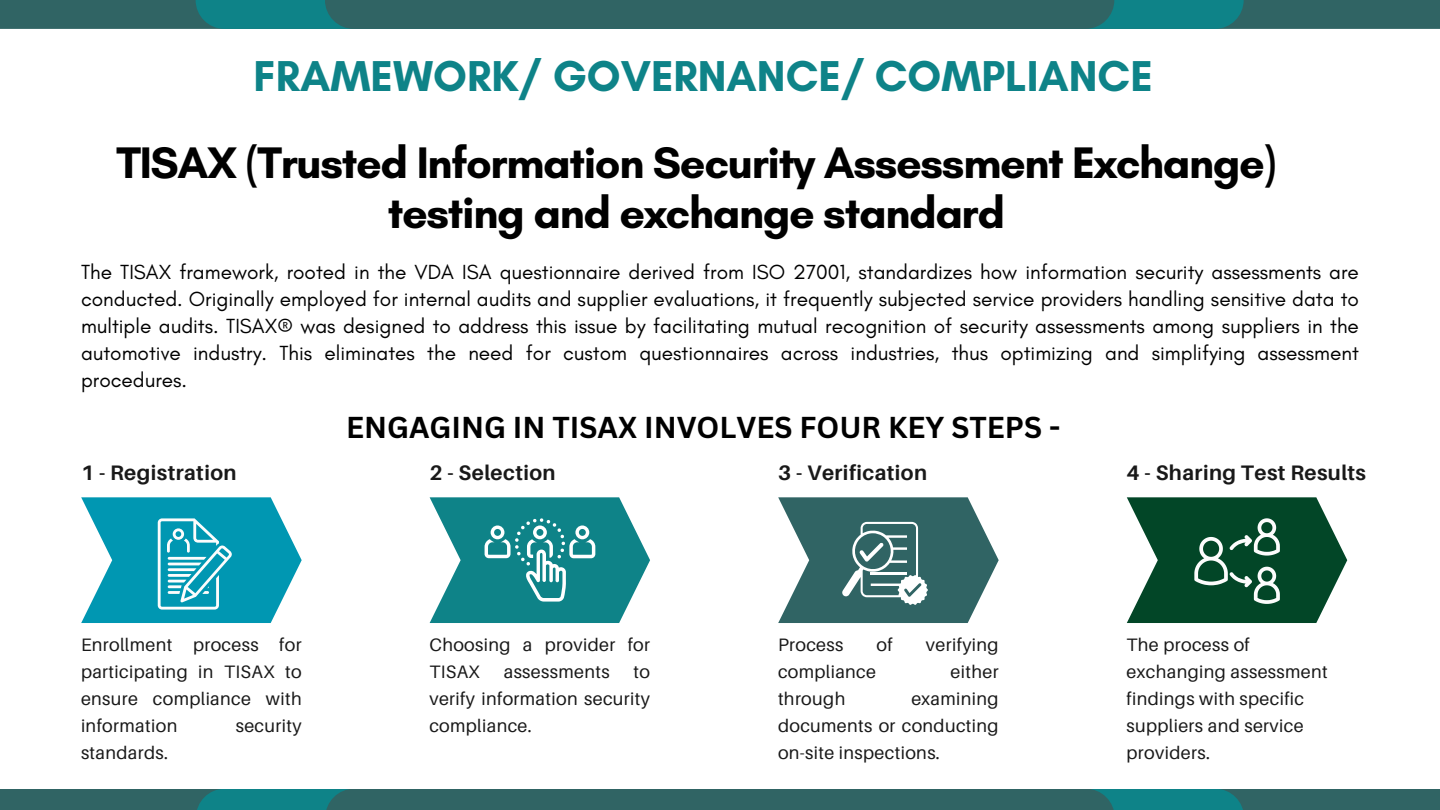
<style>
.page{position:relative;width:1440px;height:810px;background:#fff}
.page>*{position:absolute;margin:0;border:0;box-sizing:border-box;transform-origin:0 0}
.t1{font:700 45px/50.2px "Glacial Indifference";letter-spacing:-.03em;color:#000;text-align:center}
.t2{font:700 44px "Glacial Indifference";color:#0e8388}
.t3{font:700 29.4px "Canva Sans";color:#000}
.t4{font:700 21px "Aileron";letter-spacing:.02em;color:#191919}
.t5{font:20.8px/27px "Glacial Indifference";color:#000;text-align:justify}
.t6{font:18px/27px "Aileron";letter-spacing:.02em;color:#191919;text-align:justify}
</style>
<div class="page">
<div style="left:0;top:789px;width:1440px;height:21px;background:#306464"></div>
<div style="left:196px;top:789px;width:1048px;height:21px;background:#0e8388"></div>
<div style="left:325px;top:789px;width:790px;height:21px;background:#306464"></div>
<svg style="left:81px;top:497px;width:221px;height:126px"></svg>
<svg style="left:430px;top:497px;width:220px;height:126px"></svg>
<svg style="left:778px;top:497px;width:221px;height:126px"></svg>
<hr style="left:871px;top:573px;width:36px;height:2px;background:#fff">
<svg style="left:1127px;top:497px;width:220px;height:126px"></svg>
<div style="left:0;top:0;width:1440px;height:29px;background:#306464"></div>
<div style="left:196px;top:0;width:1048px;height:29px;background:#0e8388"></div>
<div style="left:325px;top:0;width:789px;height:29px;background:#306464"></div>
<h5 class="t2" style="left:254px;top:49px;width:901px">FRAMEWORK/ GOVERNANCE/ COMPLIANCE</h5>
<h1 class="t1" style="left:117px;top:137px;width:1161px">TISAX (Trusted Information Security Assessment Exchange) testing and exchange standard</h1>
<h2 class="t5" style="left:81px;top:258px;width:1279px">The TISAX framework, rooted in the VDA ISA questionnaire derived from ISO 27001, standardizes how information security assessments are conducted. Originally employed for internal audits and supplier evaluations, it frequently subjected service providers handling sensitive data to multiple audits. TISAX® was designed to address this issue by facilitating mutual recognition of security assessments among suppliers in the automotive industry. This eliminates the need for custom questionnaires across industries, thus optimizing and simplifying assessment procedures.</h2>
<h3 class="t4" style="left:81px;top:460px;width:157px">1 - Registration</h3>
<p class="t3" style="left:346px;top:406px;width:716px">ENGAGING IN TISAX INVOLVES FOUR KEY STEPS -</p>
<p class="t4" style="left:429px;top:460px;width:128px">2 - Selection</p>
<h4 class="t4" style="left:778px;top:460px;width:151px">3 - Verification</h4>
<h4 class="t6" style="left:81px;top:631px;width:222px">Enrollment process for participating in TISAX to ensure compliance with information</h4>
<h4 class="t6" style="left:236px;top:712px;width:67px">security</h4>
<h4 class="t6" style="left:81px;top:739px;width:89px">standards.</h4>
<p class="t6" style="left:429px;top:631px;width:222px">Choosing a provider for<br>TISAX</p>
<p class="t6" style="left:429px;top:658px;width:222px;text-indent:204px">to verify information security compliance.</p>
<p class="t6" style="left:504px;top:658px;width:107px">assessments</p>
<p class="t6" style="left:778px;top:631px;width:67px">Process</p>
<p class="t6" style="left:877px;top:631px;width:18px">of</p>
<p class="t6" style="left:926px;top:631px;width:74px">verifying</p>
<p class="t6" style="left:778px;top:658px;width:100px">compliance</p>
<p class="t6" style="left:951px;top:658px;width:50px">either</p>
<p class="t6" style="left:778px;top:685px;width:69px">through</p>
<p class="t6" style="left:778px;top:685px;width:222px;text-indent:133px">examining documents or conducting on-site inspections.</p>
<p class="t4" style="left:1127px;top:460px;width:241px">4 - Sharing Test Results</p>
<h4 class="t6" style="left:1127px;top:631px;width:203px;text-align:left">The process of exchanging assessment findings with specific suppliers and service providers.</h4>
</div>
